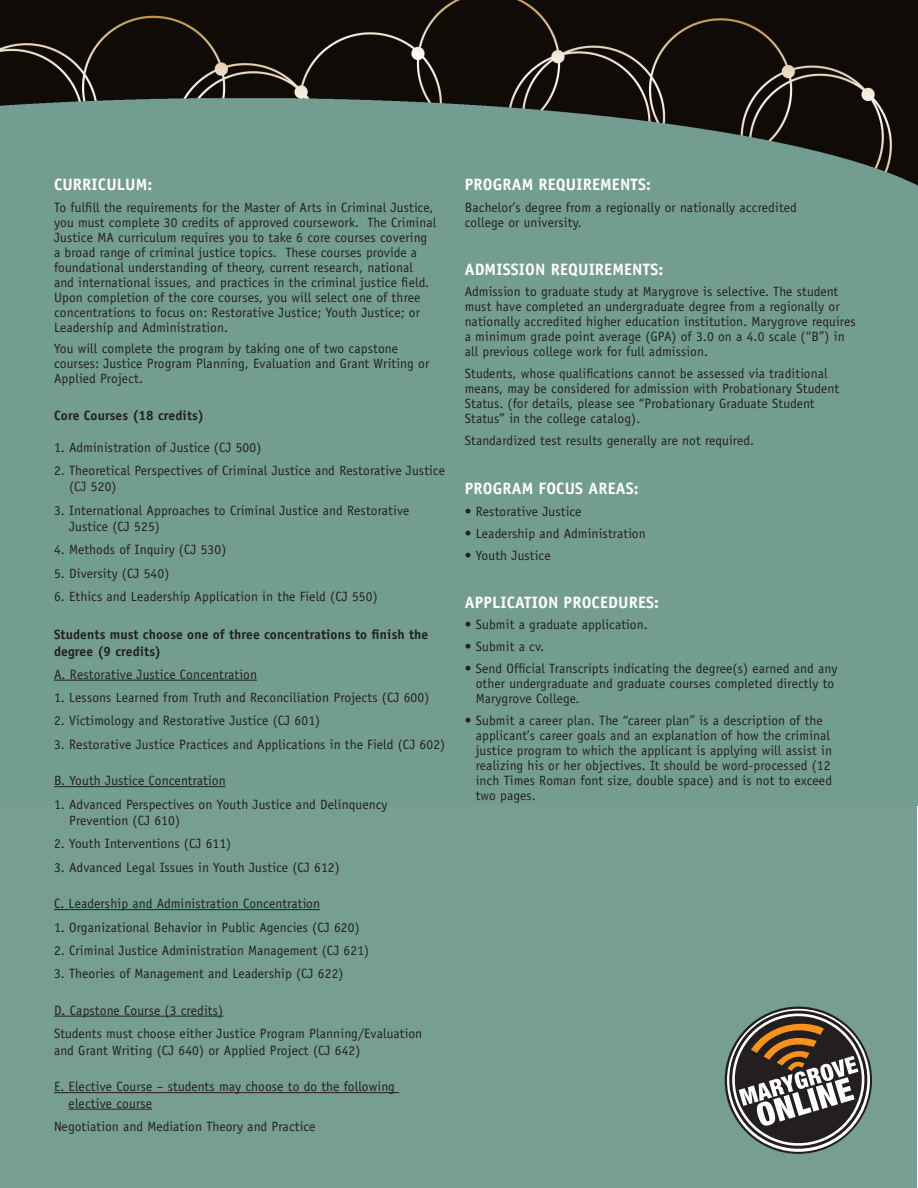
<style>
.page{position:relative;width:918px;height:1188px;background:#fff}
.page>*{position:absolute;margin:0;border:0;box-sizing:border-box;transform-origin:0 0}
.t1{font:700 16.5px "Officina Sans Std";letter-spacing:.01em;color:#fff}
.t2{font:13.5px/15px "Officina Sans Std";letter-spacing:.01em;color:#231f20}
.t3{font:700 13.5px/16.5px "Officina Sans Std";letter-spacing:.01em;color:#231f20}
</style>
<div class="page">
<div style="left:1px;top:779px;width:916px;height:409px;background:#769e93"></div>
<img style="left:0;top:0;width:918px;height:806px">
<hr style="left:54px;top:680px;width:203px;height:1px;background:#231f20">
<hr style="left:54px;top:786px;width:172px;height:1px;background:#231f20">
<hr style="left:54px;top:909px;width:266px;height:1px;background:#231f20">
<hr style="left:54px;top:1016px;width:169px;height:1px;background:#231f20">
<hr style="left:54px;top:1092px;width:345px;height:1px;background:#231f20">
<hr style="left:69px;top:1109px;width:83px;height:1px;background:#231f20">
<svg style="left:724px;top:1009px;width:148px;height:143px"></svg>
<p class="t1" style="left:54px;top:174px;width:100px">CURRICULUM:</p>
<p class="t2" style="left:54px;top:199px;width:384px">To fulfill the requirements for the Master of Arts in Criminal Justice, you must complete 30 credits of approved coursework. The Criminal Justice MA curriculum requires you to take 6 core courses covering a broad range of criminal justice topics. These courses provide a foundational understanding of theory, current research, national and international issues, and practices in the criminal justice field.<br>Upon completion of the core courses, you will select one of three concentrations to focus on: Restorative Justice; Youth Justice; or Leadership and Administration.</p>
<p class="t2" style="left:54px;top:341px;width:377px">You will complete the program by taking one of two capstone courses: Justice Program Planning, Evaluation and Grant Writing or<br>Applied Project.</p>
<p class="t3" style="left:54px;top:407px;width:152px">Core Courses (18 credits)</p>
<p class="t2" style="left:54px;top:439px;width:209px">1. Administration of Justice (CJ 500)</p>
<p class="t2" style="left:69px;top:462px;width:377px;line-height:16.5px;text-indent:-15px">2. Theoretical Perspectives of Criminal Justice and Restorative Justice (CJ 520)</p>
<p class="t2" style="left:69px;top:502px;width:342px;line-height:16.5px;text-indent:-15px">3. International Approaches to Criminal Justice and Restorative<br>Justice (CJ 525)</p>
<p class="t2" style="left:54px;top:542px;width:174px">4. Methods of Inquiry (CJ 530)</p>
<p class="t2" style="left:54px;top:565px;width:117px">5. Diversity (CJ 540)</p>
<p class="t2" style="left:54px;top:589px;width:325px">6. Ethics and Leadership Application in the Field (CJ 550)</p>
<p class="t3" style="left:54px;top:626px;width:376px">Students must choose one of three concentrations to finish the degree (9 credits)</p>
<p class="t2" style="left:54px;top:667px;width:205px">A. Restorative Justice Concentration</p>
<p class="t2" style="left:54px;top:690px;width:377px">1. Lessons Learned from Truth and Reconciliation Projects (CJ 600)</p>
<p class="t2" style="left:54px;top:713px;width:268px">2. Victimology and Restorative Justice (CJ 601)</p>
<p class="t2" style="left:54px;top:736px;width:393px">3. Restorative Justice Practices and Applications in the Field (CJ 602)</p>
<p class="t2" style="left:54px;top:773px;width:173px">B. Youth Justice Concentration</p>
<p class="t2" style="left:69px;top:796px;width:320px;line-height:16.5px;text-indent:-15px">1. Advanced Perspectives on Youth Justice and Delinquency<br>Prevention (CJ 610)</p>
<p class="t2" style="left:54px;top:836px;width:179px">2. Youth Interventions (CJ 611)</p>
<p class="t2" style="left:54px;top:859px;width:287px">3. Advanced Legal Issues in Youth Justice (CJ 612)</p>
<p class="t2" style="left:54px;top:896px;width:268px">C. Leadership and Administration Concentration</p>
<p class="t2" style="left:54px;top:919px;width:307px">1. Organizational Behavior in Public Agencies (CJ 620)</p>
<p class="t2" style="left:54px;top:943px;width:317px">2. Criminal Justice Administration Management (CJ 621)</p>
<p class="t2" style="left:54px;top:966px;width:291px">3. Theories of Management and Leadership (CJ 622)</p>
<p class="t2" style="left:54px;top:1003px;width:171px">D. Capstone Course (3 credits)</p>
<p class="t2" style="left:54px;top:1025px;width:370px;line-height:16.5px">Students must choose either Justice Program Planning/Evaluation and Grant Writing (CJ 640) or Applied Project (CJ 642)</p>
<p class="t2" style="left:69px;top:1078px;width:328px;line-height:16.5px;text-indent:-15px">E. Elective Course – students may choose to do the following elective course</p>
<p class="t2" style="left:54px;top:1119px;width:263px">Negotiation and Mediation Theory and Practice</p>
<p class="t1" style="left:465px;top:174px;width:188px">PROGRAM REQUIREMENTS:</p>
<p class="t2" style="left:465px;top:199px;width:334px">Bachelor’s degree from a regionally or nationally accredited college or university.</p>
<p class="t1" style="left:465px;top:259px;width:200px">ADMISSION REQUIREMENTS:</p>
<p class="t2" style="left:465px;top:284px;width:392px">Admission to graduate study at Marygrove is selective. The student must have completed an undergraduate degree from a regionally or nationally accredited higher education institution. Marygrove requires a minimum grade point average (GPA) of 3.0 on a 4.0 scale (“B”) in all previous college work for full admission.</p>
<p class="t2" style="left:465px;top:366px;width:376px">Students, whose qualifications cannot be assessed via traditional means, may be considered for admission with Probationary Student Status. (for details, please see “Probationary Graduate Student Status” in the college catalog).</p>
<p class="t2" style="left:465px;top:433px;width:291px">Standardized test results generally are not required.</p>
<p class="t1" style="left:465px;top:478px;width:175px">PROGRAM FOCUS AREAS:</p>
<p class="t2" style="left:465px;top:504px;width:118px">• Restorative Justice</p>
<p class="t2" style="left:465px;top:526px;width:183px">• Leadership and Administration</p>
<p class="t2" style="left:465px;top:547px;width:87px">• Youth Justice</p>
<p class="t1" style="left:465px;top:592px;width:196px">APPLICATION PROCEDURES:</p>
<p class="t2" style="left:465px;top:617px;width:185px">• Submit a graduate application.</p>
<p class="t2" style="left:465px;top:639px;width:81px">• Submit a cv.</p>
<p class="t2" style="left:476px;top:661px;width:363px;text-indent:-11px">• Send Official Transcripts indicating the degree(s) earned and any other undergraduate and graduate courses completed directly to<br>Marygrove College.</p>
<p class="t2" style="left:476px;top:712px;width:358px;text-indent:-11px">• Submit a career plan. The “career plan” is a description of the applicant’s career goals and an explanation of how the criminal justice program to which the applicant is applying will assist in realizing his or her objectives. It should be word-processed (12 inch Times Roman font size, double space) and is not to exceed two pages.</p>
</div>
